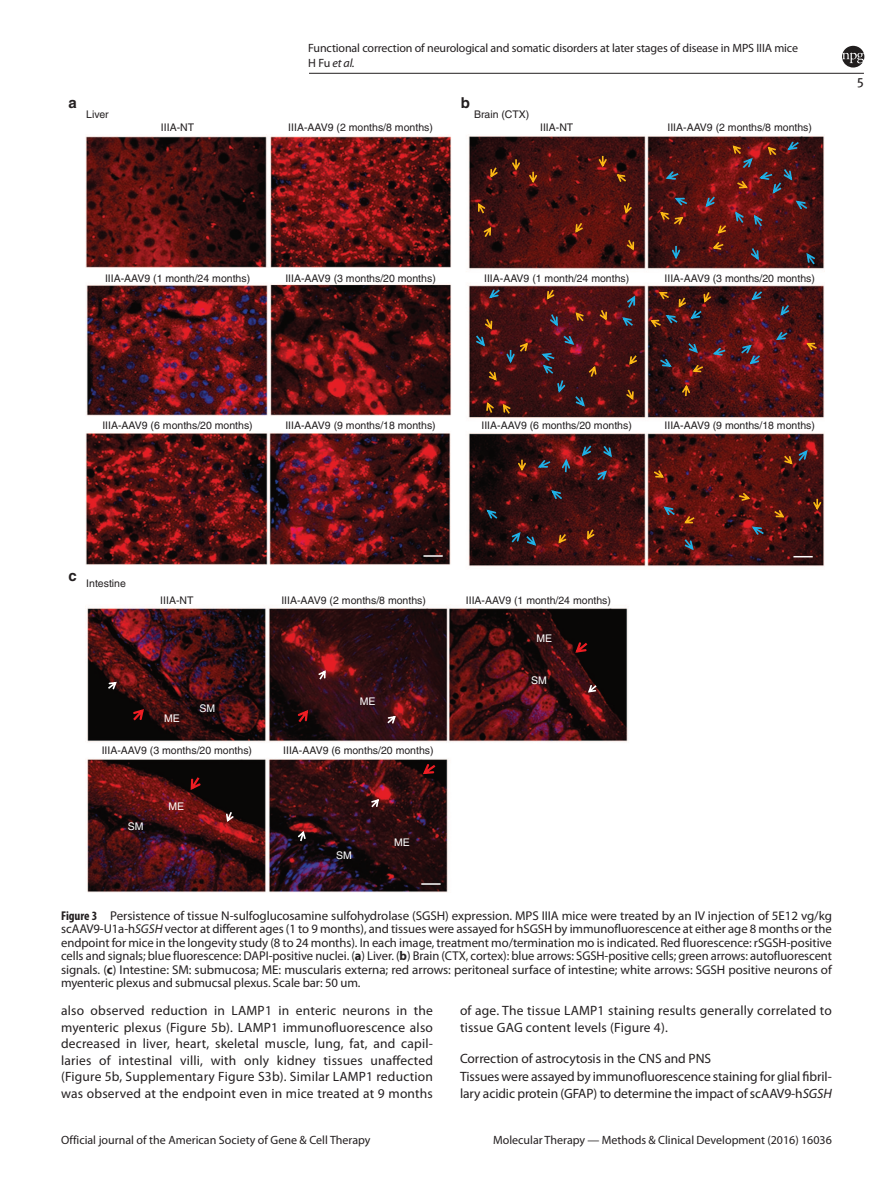
<style>
.page{position:relative;width:893px;height:1187px;background:#fff}
.page>*{position:absolute;margin:0;border:0;box-sizing:border-box;transform-origin:0 0}
.t1{font:700 15px "Helvetica";color:#231f20}
.t2{font:13.5px/16.5px "Myriad Pro";color:#231f20}
.t3{font:13.5px "Meta Book LF";color:#231f20}
.t4{font:12.75px/13.5px "Myriad Pro";letter-spacing:-.005em;color:#231f20;text-align:justify}
.t5{font:12px/15px "Myriad Pro";letter-spacing:-.005em;color:#231f20}
.t6{font:10.5px "Helvetica";color:#231f20}
.t7{font:10.5px "Helvetica";color:#fff}
.s1{font-style:italic}
.s2{font-weight:700;font-stretch:condensed}
.s3{font-weight:700}
</style>
<div class="page">
<svg style="left:842px;top:46px;width:22px;height:21px"></svg>
<hr style="left:309px;top:73px;width:555px;height:1px;background:#231f20">
<img style="left:86px;top:136px;width:738px;height:756px">
<svg style="left:617px;top:174px;width:9px;height:8px"></svg>
<svg style="left:529px;top:172px;width:8px;height:11px"></svg>
<svg style="left:784px;top:455px;width:8px;height:9px"></svg>
<svg style="left:587px;top:529px;width:7px;height:10px"></svg>
<svg style="left:547px;top:290px;width:7px;height:9px"></svg>
<svg style="left:518px;top:459px;width:8px;height:12px"></svg>
<svg style="left:682px;top:385px;width:8px;height:11px"></svg>
<svg style="left:806px;top:343px;width:11px;height:7px"></svg>
<svg style="left:484px;top:227px;width:7px;height:10px"></svg>
<svg style="left:624px;top:203px;width:8px;height:11px"></svg>
<svg style="left:813px;top:499px;width:8px;height:11px"></svg>
<svg style="left:654px;top:470px;width:10px;height:7px"></svg>
<svg style="left:558px;top:534px;width:8px;height:9px"></svg>
<svg style="left:599px;top:156px;width:8px;height:11px"></svg>
<svg style="left:692px;top:365px;width:11px;height:7px"></svg>
<svg style="left:575px;top:223px;width:8px;height:10px"></svg>
<svg style="left:512px;top:159px;width:8px;height:12px"></svg>
<svg style="left:774px;top:510px;width:10px;height:7px"></svg>
<svg style="left:684px;top:516px;width:10px;height:7px"></svg>
<svg style="left:739px;top:493px;width:11px;height:8px"></svg>
<svg style="left:538px;top:460px;width:12px;height:7px"></svg>
<svg style="left:575px;top:396px;width:10px;height:10px"></svg>
<svg style="left:776px;top:332px;width:11px;height:8px"></svg>
<svg style="left:751px;top:291px;width:11px;height:9px"></svg>
<svg style="left:550px;top:314px;width:8px;height:12px"></svg>
<svg style="left:751px;top:248px;width:8px;height:12px"></svg>
<svg style="left:557px;top:380px;width:8px;height:13px"></svg>
<svg style="left:489px;top:289px;width:11px;height:9px"></svg>
<svg style="left:713px;top:347px;width:12px;height:9px"></svg>
<svg style="left:688px;top:343px;width:10px;height:10px"></svg>
<svg style="left:660px;top:359px;width:12px;height:8px"></svg>
<svg style="left:582px;top:445px;width:9px;height:11px"></svg>
<svg style="left:563px;top:335px;width:11px;height:10px"></svg>
<svg style="left:551px;top:490px;width:11px;height:9px"></svg>
<svg style="left:627px;top:295px;width:8px;height:13px"></svg>
<svg style="left:752px;top:526px;width:12px;height:9px"></svg>
<svg style="left:476px;top:335px;width:9px;height:11px"></svg>
<svg style="left:622px;top:317px;width:11px;height:9px"></svg>
<svg style="left:780px;top:305px;width:9px;height:11px"></svg>
<svg style="left:597px;top:470px;width:10px;height:10px"></svg>
<svg style="left:512px;top:532px;width:24px;height:13px"></svg>
<svg style="left:741px;top:345px;width:19px;height:19px"></svg>
<svg style="left:798px;top:450px;width:10px;height:11px"></svg>
<svg style="left:685px;top:539px;width:9px;height:11px"></svg>
<svg style="left:603px;top:446px;width:9px;height:11px"></svg>
<svg style="left:506px;top:342px;width:22px;height:21px"></svg>
<svg style="left:503px;top:404px;width:8px;height:10px"></svg>
<svg style="left:485px;top:319px;width:7px;height:10px"></svg>
<svg style="left:489px;top:371px;width:8px;height:9px"></svg>
<svg style="left:629px;top:355px;width:8px;height:10px"></svg>
<svg style="left:478px;top:203px;width:7px;height:10px"></svg>
<svg style="left:490px;top:167px;width:8px;height:11px"></svg>
<svg style="left:627px;top:240px;width:7px;height:10px"></svg>
<svg style="left:576px;top:312px;width:8px;height:9px"></svg>
<svg style="left:600px;top:310px;width:7px;height:10px"></svg>
<svg style="left:626px;top:389px;width:8px;height:11px"></svg>
<svg style="left:486px;top:402px;width:8px;height:11px"></svg>
<svg style="left:705px;top:196px;width:10px;height:11px"></svg>
<svg style="left:754px;top:215px;width:8px;height:11px"></svg>
<svg style="left:806px;top:253px;width:9px;height:11px"></svg>
<svg style="left:796px;top:201px;width:11px;height:8px"></svg>
<svg style="left:787px;top:142px;width:12px;height:8px"></svg>
<svg style="left:562px;top:458px;width:8px;height:14px"></svg>
<svg style="left:663px;top:506px;width:12px;height:9px"></svg>
<svg style="left:672px;top:246px;width:8px;height:13px"></svg>
<svg style="left:733px;top:145px;width:20px;height:23px"></svg>
<svg style="left:666px;top:171px;width:12px;height:9px"></svg>
<svg style="left:759px;top:169px;width:33px;height:25px"></svg>
<svg style="left:735px;top:211px;width:9px;height:12px"></svg>
<svg style="left:675px;top:198px;width:12px;height:7px"></svg>
<svg style="left:589px;top:366px;width:8px;height:11px"></svg>
<svg style="left:718px;top:225px;width:8px;height:9px"></svg>
<svg style="left:650px;top:292px;width:61px;height:35px;background:#4f221b"></svg>
<svg style="left:737px;top:181px;width:11px;height:7px"></svg>
<svg style="left:660px;top:212px;width:23px;height:13px"></svg>
<svg style="left:712px;top:242px;width:11px;height:8px"></svg>
<svg style="left:768px;top:147px;width:8px;height:8px"></svg>
<svg style="left:541px;top:353px;width:13px;height:21px"></svg>
<svg style="left:486px;top:509px;width:11px;height:9px"></svg>
<svg style="left:133px;top:709px;width:11px;height:11px"></svg>
<svg style="left:575px;top:642px;width:12px;height:10px"></svg>
<svg style="left:423px;top:763px;width:12px;height:11px"></svg>
<svg style="left:191px;top:777px;width:10px;height:13px"></svg>
<svg style="left:298px;top:710px;width:10px;height:12px"></svg>
<svg style="left:588px;top:684px;width:9px;height:8px"></svg>
<svg style="left:318px;top:670px;width:8px;height:9px"></svg>
<svg style="left:387px;top:715px;width:9px;height:8px"></svg>
<svg style="left:371px;top:799px;width:8px;height:8px"></svg>
<svg style="left:108px;top:681px;width:9px;height:8px"></svg>
<svg style="left:226px;top:811px;width:8px;height:10px"></svg>
<svg style="left:793px;top:556px;width:20px;height:1px"></svg>
<svg style="left:421px;top:883px;width:20px;height:1px"></svg>
<svg style="left:423px;top:555px;width:20px;height:1px"></svg>
<svg style="left:298px;top:830px;width:8px;height:11px"></svg>
<p class="t1" style="left:69px;top:93px;width:10px">a</p>
<p class="t6" style="left:86px;top:108px;width:24px">Liver</p>
<p class="t5" style="left:308px;top:40px;width:491px">Functional correction of neurological and somatic disorders at later stages of disease in MPS IIIA mice<br>H Fu <span class="s1">et al.</span></p>
<p class="t1" style="left:461px;top:93px;width:11px">b</p>
<p class="t6" style="left:474px;top:108px;width:57px">Brain (CTX)</p>
<p class="t6" style="left:161px;top:122px;width:35px">IIIA-NT</p>
<p class="t6" style="left:288px;top:122px;width:146px">IIIA-AAV9 (2 months/8 months)</p>
<p class="t6" style="left:540px;top:122px;width:35px">IIIA-NT</p>
<p class="t6" style="left:667px;top:122px;width:146px">IIIA-AAV9 (2 months/8 months)</p>
<p class="t3" style="left:856px;top:75px;width:9px">5</p>
<p class="t6" style="left:105px;top:272px;width:147px">IIIA-AAV9 (1 month/24 months)</p>
<p class="t6" style="left:285px;top:272px;width:152px">IIIA-AAV9 (3 months/20 months)</p>
<p class="t6" style="left:484px;top:272px;width:147px">IIIA-AAV9 (1 month/24 months)</p>
<p class="t6" style="left:664px;top:272px;width:152px">IIIA-AAV9 (3 months/20 months)</p>
<p class="t6" style="left:102px;top:419px;width:152px">IIIA-AAV9 (6 months/20 months)</p>
<p class="t6" style="left:285px;top:419px;width:152px">IIIA-AAV9 (9 months/18 months)</p>
<p class="t6" style="left:481px;top:419px;width:152px">IIIA-AAV9 (6 months/20 months)</p>
<p class="t6" style="left:664px;top:419px;width:152px">IIIA-AAV9 (9 months/18 months)</p>
<p class="t1" style="left:69px;top:566px;width:10px">c</p>
<p class="t6" style="left:86px;top:577px;width:41px">Intestine</p>
<p class="t6" style="left:160px;top:594px;width:35px">IIIA-NT</p>
<p class="t6" style="left:281px;top:594px;width:146px">IIIA-AAV9 (2 months/8 months)</p>
<p class="t6" style="left:466px;top:594px;width:147px">IIIA-AAV9 (1 month/24 months)</p>
<p class="t7" style="left:536px;top:632px;width:17px">ME</p>
<p class="t7" style="left:164px;top:712px;width:17px">ME</p>
<p class="t7" style="left:199px;top:702px;width:17px">SM</p>
<p class="t7" style="left:360px;top:695px;width:17px">ME</p>
<p class="t6" style="left:102px;top:744px;width:152px">IIIA-AAV9 (3 months/20 months)</p>
<p class="t6" style="left:283px;top:744px;width:152px">IIIA-AAV9 (6 months/20 months)</p>
<p class="t7" style="left:531px;top:674px;width:17px">SM</p>
<p class="t7" style="left:128px;top:820px;width:17px">SM</p>
<p class="t7" style="left:168px;top:800px;width:17px">ME</p>
<p class="t7" style="left:336px;top:849px;width:17px">SM</p>
<p class="t7" style="left:394px;top:836px;width:17px">ME</p>
<p class="t4" style="left:61px;top:908px;width:772px"><span class="s2">Figure 3</span> Persistence of tissue N-sulfoglucosamine sulfohydrolase (SGSH) expression. MPS IIIA mice were treated by an IV injection of 5E12 vg/kg scAAV9-U1a-h<span class="s1">SGSH</span> vector at different ages (1 to 9 months), and tissues were assayed for hSGSH by immunofluorescence at either age 8 months or the endpoint for mice in the longevity study (8 to 24 months). In each image, treatment mo/termination mo is indicated. Red fluorescence: rSGSH-positive cells and signals; blue fluorescence: DAPI-positive nuclei. (<span class="s3">a</span>) Liver. (<span class="s3">b</span>) Brain (CTX, cortex): blue arrows: SGSH-positive cells; green arrows: autofluorescent signals. (<span class="s3">c</span>) Intestine: SM: submucosa; ME: muscularis externa; red arrows: peritoneal surface of intestine; white arrows: SGSH positive neurons of myenteric plexus and submucsal plexus. Scale bar: 50 um.</p>
<p class="t2" style="left:61px;top:1002px;width:373px;text-align:justify">also observed reduction in LAMP1 in enteric neurons in the myenteric plexus (Figure 5b). LAMP1 immunofluorescence also decreased in liver, heart, skeletal muscle, lung, fat, and capil&shy;laries of intestinal villi, with only kidney tissues unaffected (Figure 5b, Supplementary Figure S3b). Similar LAMP1 reduction was observed at the endpoint even in mice treated at 9 months</p>
<p class="t2" style="left:460px;top:1002px;width:373px">of age. The tissue LAMP1 staining results generally correlated to tissue GAG content levels (Figure 4).</p>
<p class="t2" style="left:460px;top:1049px;width:373px;line-height:18px">Correction of astrocytosis in the CNS and PNS<br>Tissues were assayed by immunofluorescence staining for glial fibril-</p>
<p class="t2" style="left:460px;top:1084px;width:373px">lary acidic protein (GFAP) to determine the impact of scAAV9-h<span class="s1">SGSH</span></p>
<p class="t5" style="left:61px;top:1132px;width:311px">Official journal of the American Society of Gene &amp; Cell Therapy</p>
<p class="t5" style="left:493px;top:1132px;width:340px">Molecular Therapy — Methods &amp; Clinical Development (2016) 16036</p>
</div>
